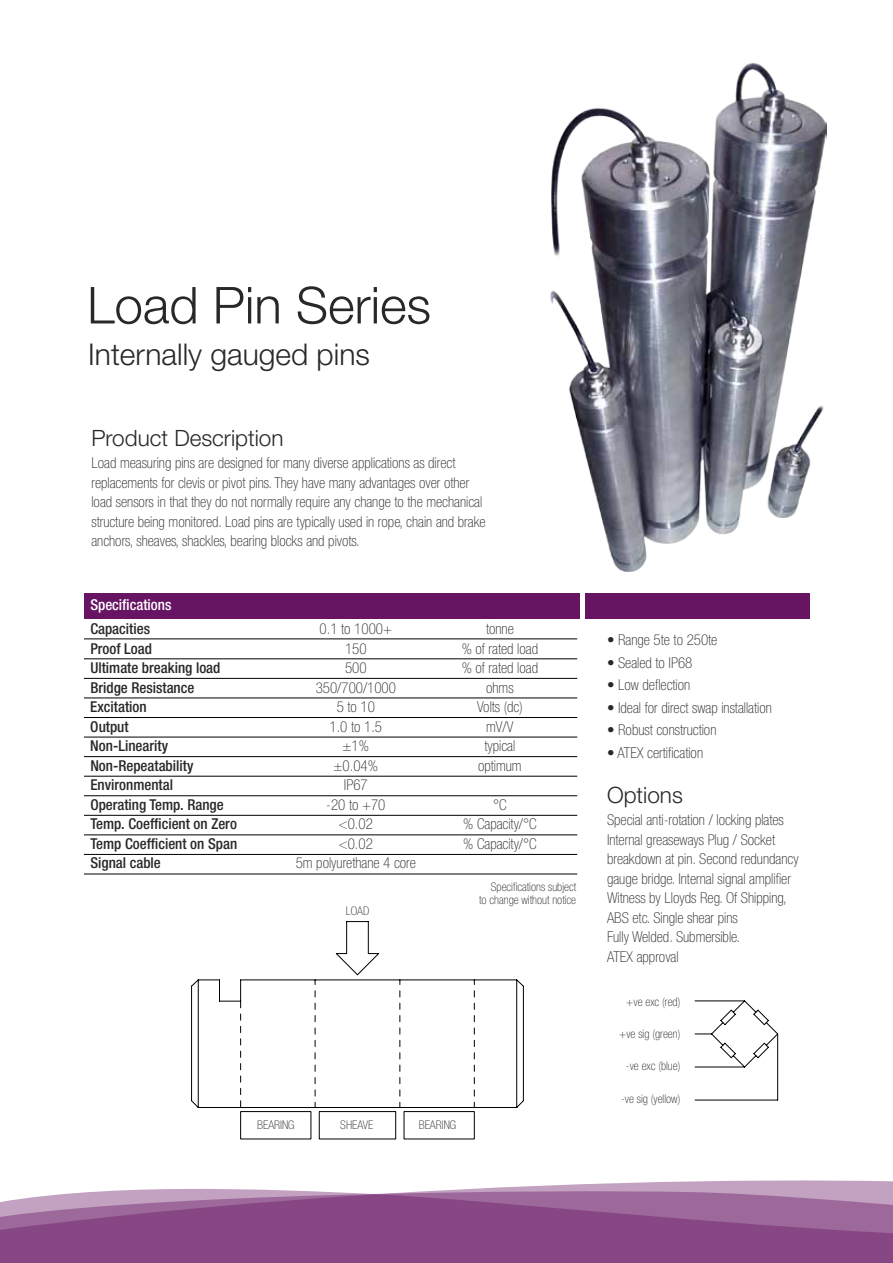
<style>
.page{position:relative;width:893px;height:1263px;background:#fff}
.page>*{position:absolute;margin:0;border:0;box-sizing:border-box;transform-origin:0 0}
.t1{font:300 51px "Helvetica Neue LT Std";color:#282827}
.t2{font:300 30px "Helvetica Neue LT Std";color:#282827}
.t3{font:300 22.5px "Helvetica Neue LT Std";color:#282827}
.t4{font:100 condensed 15px/19.5px "Helvetica Neue LT Std";color:#282827}
.t5{font:500 condensed 15px "Helvetica Neue LT Std";color:#282827}
.t6{font:500 condensed 15px "Helvetica Neue LT Std";color:#fff}
.t7{font:100 condensed 12px/13.5px "Helvetica Neue LT Std";color:#282827;text-align:right}
</style>
<div class="page">
<svg style="left:0;top:1180px;width:893px;height:83px;background:#9d689a"></svg>
<div style="left:84px;top:593px;width:495px;height:26px;background:#671463"></div>
<div style="left:586px;top:593px;width:224px;height:26px;background:#671463"></div>
<img style="left:551px;top:63px;width:276px;height:509px">
<hr style="left:84px;top:658px;width:493px;height:1px;background:#000">
<hr style="left:84px;top:639px;width:493px;height:1px;background:#000">
<hr style="left:84px;top:678px;width:493px;height:1px;background:#000">
<hr style="left:84px;top:698px;width:493px;height:1px;background:#000">
<hr style="left:84px;top:717px;width:493px;height:1px;background:#000">
<hr style="left:84px;top:737px;width:493px;height:1px;background:#000">
<hr style="left:84px;top:756px;width:493px;height:1px;background:#000">
<hr style="left:84px;top:776px;width:493px;height:1px;background:#000">
<hr style="left:84px;top:795px;width:493px;height:1px;background:#000">
<hr style="left:84px;top:815px;width:493px;height:1px;background:#000">
<hr style="left:84px;top:835px;width:493px;height:1px;background:#000">
<hr style="left:84px;top:854px;width:493px;height:1px;background:#000">
<hr style="left:84px;top:874px;width:493px;height:1px;background:#000">
<svg style="left:695px;top:1000px;width:83px;height:100px"></svg>
<svg style="left:191px;top:979px;width:333px;height:160px"></svg>
<svg style="left:336px;top:921px;width:43px;height:54px"></svg>
<h1 class="t1" style="left:87px;top:274px;width:345px">Load Pin Series</h1>
<h2 class="t2" style="left:88px;top:336px;width:283px">Internally gauged pins</h2>
<h3 class="t3" style="left:91px;top:424px;width:194px">Product Description</h3>
<p class="t4" style="left:91px;top:453px;width:396px">Load measuring pins are designed for many diverse applications as direct replacements for clevis or pivot pins. They have many advantages over other load sensors in that they do not normally require any change to the mechanical structure being monitored. Load pins are typically used in rope, chain and brake anchors, sheaves, shackles, bearing blocks and pivots.</p>
<p class="t6" style="left:90px;top:596px;width:83px">Specifications</p>
<p class="t5" style="left:90px;top:620px;width:61px">Capacities</p>
<p class="t4" style="left:320px;top:619px;width:74px">0.1 to 1000+</p>
<p class="t4" style="left:486px;top:619px;width:29px">tonne</p>
<p class="t5" style="left:90px;top:639px;width:63px">Proof Load</p>
<p class="t4" style="left:345px;top:639px;width:23px">150</p>
<p class="t4" style="left:462px;top:639px;width:78px">% of rated load</p>
<p class="t5" style="left:90px;top:659px;width:132px">Ultimate breaking load</p>
<p class="t4" style="left:345px;top:658px;width:23px">500</p>
<p class="t4" style="left:462px;top:658px;width:78px">% of rated load</p>
<p class="t5" style="left:90px;top:678px;width:106px">Bridge Resistance</p>
<p class="t4" style="left:316px;top:678px;width:82px">350/700/1000</p>
<p class="t4" style="left:486px;top:678px;width:29px">ohms</p>
<p class="t5" style="left:90px;top:698px;width:58px">Excitation</p>
<p class="t4" style="left:337px;top:697px;width:40px">5 to 10</p>
<p class="t4" style="left:477px;top:697px;width:47px">Volts (dc)</p>
<p class="t5" style="left:90px;top:717px;width:40px">Output</p>
<p class="t4" style="left:329px;top:717px;width:54px">1.0 to 1.5</p>
<p class="t4" style="left:486px;top:717px;width:29px">mV/V</p>
<p class="t5" style="left:90px;top:737px;width:79px">Non-Linearity</p>
<p class="t4" style="left:343px;top:736px;width:28px">±1%</p>
<p class="t4" style="left:484px;top:736px;width:32px">typical</p>
<p class="t5" style="left:90px;top:756px;width:105px">Non-Repeatability</p>
<p class="t4" style="left:334px;top:756px;width:46px">±0.04%</p>
<p class="t4" style="left:478px;top:756px;width:45px">optimum</p>
<p class="t5" style="left:90px;top:776px;width:84px">Environmental</p>
<p class="t4" style="left:344px;top:775px;width:25px">IP67</p>
<p class="t5" style="left:90px;top:795px;width:135px">Operating Temp. Range</p>
<p class="t4" style="left:326px;top:795px;width:61px">-20 to +70</p>
<p class="t4" style="left:493px;top:795px;width:15px">°C</p>
<p class="t5" style="left:90px;top:815px;width:148px">Temp. Coefficient on Zero</p>
<p class="t4" style="left:339px;top:814px;width:36px">&lt;0.02</p>
<p class="t4" style="left:463px;top:814px;width:75px">% Capacity/°C</p>
<p class="t5" style="left:90px;top:834px;width:148px">Temp Coefficient on Span</p>
<p class="t4" style="left:339px;top:834px;width:36px">&lt;0.02</p>
<p class="t4" style="left:463px;top:834px;width:75px">% Capacity/°C</p>
<p class="t5" style="left:90px;top:854px;width:72px">Signal cable</p>
<p class="t4" style="left:296px;top:853px;width:122px">5m polyurethane 4 core</p>
<p class="t7" style="left:346px;top:904px;width:25px">LOAD</p>
<p class="t7" style="left:479px;top:880px;width:99px">Specifications subject<br>to change without notice</p>
<p class="t7" style="left:257px;top:1118px;width:39px">BEARING</p>
<p class="t7" style="left:340px;top:1118px;width:34px">SHEAVE</p>
<p class="t7" style="left:419px;top:1118px;width:39px">BEARING</p>
<p class="t4" style="left:607px;top:630px;width:112px">• Range 5te to 250te</p>
<p class="t4" style="left:607px;top:653px;width:87px">• Sealed to IP68</p>
<p class="t4" style="left:607px;top:675px;width:85px">• Low deflection</p>
<p class="t4" style="left:607px;top:698px;width:166px">• Ideal for direct swap installation</p>
<p class="t4" style="left:607px;top:720px;width:111px">• Robust construction</p>
<p class="t4" style="left:607px;top:743px;width:98px">• ATEX certification</p>
<h3 class="t3" style="left:607px;top:781px;width:77px">Options</h3>
<p class="t4" style="left:607px;top:810px;width:193px">Special anti-rotation / locking plates<br>Internal greaseways Plug / Socket breakdown at pin. Second redundancy gauge bridge. Internal signal amplifier<br>Witness by Lloyds Reg. Of Shipping,<br>ABS etc. Single shear pins<br>Fully Welded. Submersible.<br>ATEX approval</p>
<p class="t7" style="left:626px;top:995px;width:56px">+ve exc (red)</p>
<p class="t7" style="left:619px;top:1027px;width:63px">+ve sig (green)</p>
<p class="t7" style="left:626px;top:1059px;width:56px">-ve exc (blue)</p>
<p class="t7" style="left:621px;top:1091px;width:61px">-ve sig (yellow)</p>
</div>
